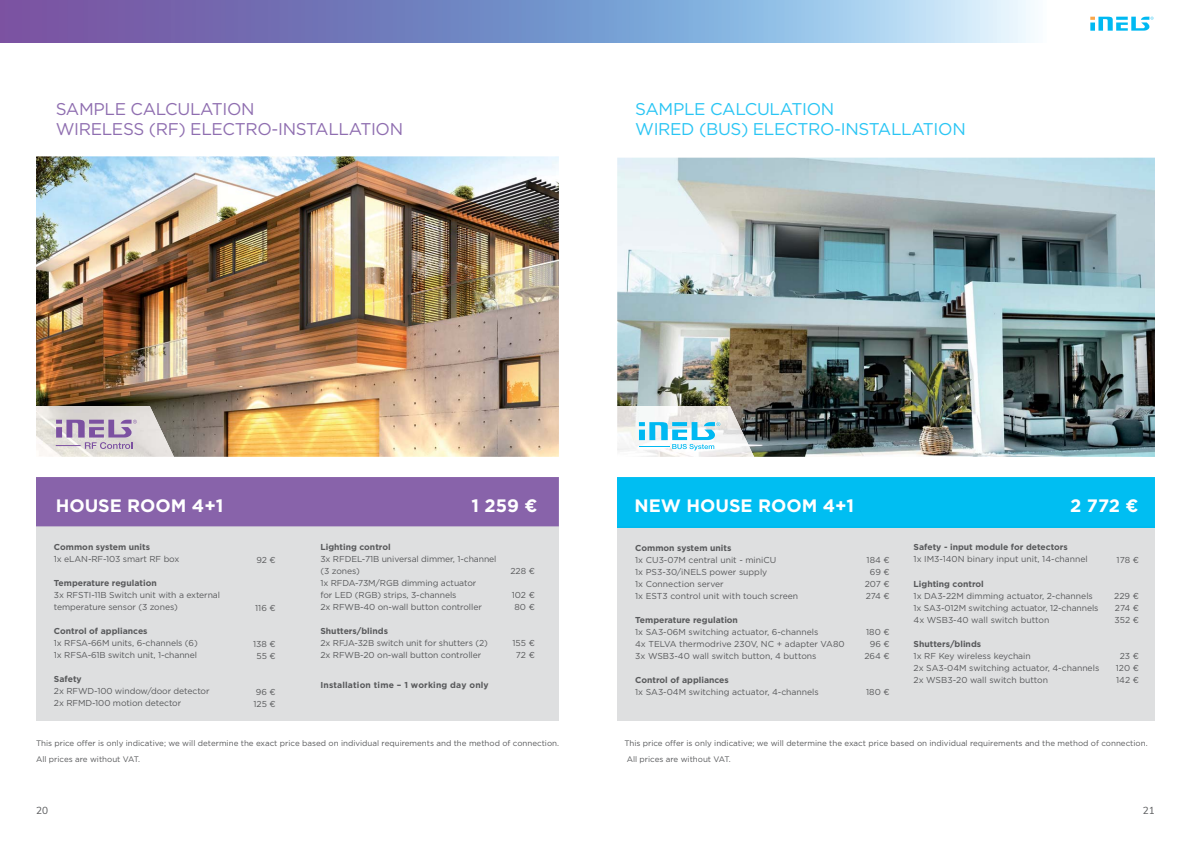
<style>
.page{position:relative;width:1191px;height:842px;background:#fff}
.page>*{position:absolute;margin:0;border:0;box-sizing:border-box;transform-origin:0 0}
.t1{font:700 18px "Gotham";color:#fff}
.t2{font:17px/20.4px "Gotham";letter-spacing:-.02em;color:#8f6eb0}
.t3{font:17px/20.4px "Gotham";letter-spacing:-.02em;color:#2ac5f4}
.t4{font:10px "Muli";color:#58595b}
.t5{font:8.6px/12px "Gotham";letter-spacing:-.01em;color:#58595b}
.t6{font:700 8.6px "Gotham";color:#58595b}
.t7{font:700 8.6px "Gotham";letter-spacing:.02em;color:#58595b}
.t8{font:8px "Gotham";color:#58595b}
</style>
<div class="page">
<img style="left:36px;top:156px;width:523px;height:301px">
<div style="left:36px;top:526px;width:523px;height:194px;background:#dedfe0"></div>
<div style="left:36px;top:477px;width:523px;height:49px;background:#8863aa"></div>
<img style="left:0;top:0;width:1034px;height:43px">
<img style="left:617px;top:158px;width:538px;height:299px">
<div style="left:617px;top:526px;width:538px;height:194px;background:#dedfe0"></div>
<div style="left:617px;top:477px;width:538px;height:49px;background:#00bef2"></div>
<hr style="left:617px;top:526px;width:538px;height:2px;background:#00baee">
<svg style="left:1090px;top:17px;width:63px;height:14px"></svg>
<svg style="left:36px;top:406px;width:139px;height:51px;background:#cac2c7"></svg>
<svg style="left:617px;top:406px;width:138px;height:51px"></svg>
<h2 class="t2" style="left:56px;top:100px;width:349px">SAMPLE CALCULATION<br>WIRELESS (RF) ELECTRO-INSTALLATION</h2>
<h2 class="t3" style="left:635px;top:100px;width:332px">SAMPLE CALCULATION<br>WIRED (BUS) ELECTRO-INSTALLATION</h2>
<h1 class="t1" style="left:56px;top:498px;width:169px">HOUSE ROOM 4+1</h1>
<h1 class="t1" style="left:471px;top:498px;width:67px">1 259 €</h1>
<p class="t6" style="left:54px;top:543px;width:98px">Common system units</p>
<p class="t5" style="left:54px;top:553px;width:127px">1x eLAN-RF-103 smart RF box</p>
<p class="t6" style="left:54px;top:579px;width:104px">Temperature regulation</p>
<p class="t5" style="left:54px;top:589px;width:168px">3x RFSTI-11B Switch unit with a external temperature sensor (3 zones)</p>
<p class="t6" style="left:54px;top:627px;width:95px">Control of appliances</p>
<p class="t5" style="left:54px;top:637px;width:145px">1x RFSA-66M units, 6-channels (6)<br>1x RFSA-61B switch unit, 1-channel</p>
<p class="t6" style="left:54px;top:675px;width:29px">Safety</p>
<p class="t5" style="left:54px;top:685px;width:157px">2x RFWD-100 window/door detector<br>2x RFMD-100 motion detector</p>
<p class="t5" style="left:256px;top:554px;width:21px">92 €</p>
<p class="t5" style="left:255px;top:602px;width:22px">116 €</p>
<p class="t5" style="left:253px;top:638px;width:24px;text-align:center">138 €<br>55 €</p>
<p class="t5" style="left:253px;top:686px;width:24px">96 €<br>125 €</p>
<p class="t6" style="left:320px;top:543px;width:72px">Lighting control</p>
<p class="t5" style="left:320px;top:553px;width:178px">3x RFDEL-71B universal dimmer, 1-channel (3 zones)<br>1x RFDA-73M/RGB dimming actuator<br>for LED (RGB) strips, 3-channels<br>2x RFWB-40 on-wall button controller</p>
<p class="t6" style="left:320px;top:627px;width:69px">Shutters/blinds</p>
<p class="t5" style="left:320px;top:637px;width:169px">2x RFJA-32B switch unit for shutters (2)<br>2x RFWB-20 on-wall button controller</p>
<p class="t7" style="left:320px;top:682px;width:170px">Installation time – 1 working day only</p>
<p class="t5" style="left:510px;top:565px;width:26px">228 €</p>
<p class="t5" style="left:512px;top:589px;width:25px;text-align:center">102 €<br>80 €</p>
<p class="t5" style="left:512px;top:637px;width:24px;text-align:center">155 €<br>72 €</p>
<p class="t8" style="left:36px;top:740px;width:524px">This price offer is only indicative; we will determine the exact price based on individual requirements and the method of connection.</p>
<h1 class="t1" style="left:634px;top:498px;width:221px">NEW HOUSE ROOM 4+1</h1>
<h1 class="t1" style="left:1070px;top:498px;width:70px">2 772 €</h1>
<p class="t6" style="left:635px;top:544px;width:98px">Common system units</p>
<p class="t5" style="left:635px;top:554px;width:165px">1x CU3-07M central unit - miniCU<br>1x PS3-30/iNELS power supply<br>1x Connection server<br>1x EST3 control unit with touch screen</p>
<p class="t6" style="left:635px;top:616px;width:104px">Temperature regulation</p>
<p class="t5" style="left:635px;top:626px;width:211px">1x SA3-06M switching actuator, 6-channels<br>4x TELVA thermodrive 230V, NC + adapter VA80<br>3x WSB3-40 wall switch button, 4 buttons</p>
<p class="t6" style="left:635px;top:676px;width:95px">Control of appliances</p>
<p class="t5" style="left:635px;top:686px;width:185px">1x SA3-04M switching actuator, 4-channels</p>
<p class="t6" style="left:913px;top:544px;width:156px">Safety - input module for detectors</p>
<p class="t5" style="left:913px;top:554px;width:176px">1x IM3-140N binary input unit, 14-channel</p>
<p class="t6" style="left:913px;top:580px;width:72px">Lighting control</p>
<p class="t5" style="left:913px;top:590px;width:186px">1x DA3-22M dimming actuator, 2-channels<br>1x SA3-012M switching actuator, 12-channels<br>4x WSB3-40 wall switch button</p>
<p class="t6" style="left:913px;top:640px;width:69px">Shutters/blinds</p>
<p class="t5" style="left:913px;top:650px;width:187px">1x RF Key wireless keychain<br>2x SA3-04M switching actuator, 4-channels<br>2x WSB3-20 wall switch button</p>
<p class="t5" style="left:864px;top:554px;width:26px;text-align:center">184 €<br>69 €<br>207 €<br>274 €</p>
<p class="t5" style="left:864px;top:626px;width:27px;text-align:right">180 €<br>96 €<br>264 €</p>
<p class="t5" style="left:866px;top:686px;width:25px">180 €</p>
<p class="t5" style="left:1116px;top:555px;width:24px">178 €</p>
<p class="t5" style="left:1114px;top:591px;width:26px;text-align:justify">229 € 274 € 352 €</p>
<p class="t5" style="left:1115px;top:651px;width:25px;text-align:center">23 €<br>120 €<br>142 €</p>
<p class="t8" style="left:624px;top:740px;width:525px">This price offer is only indicative; we will determine the exact price based on individual requirements and the method of connection.</p>
<p class="t8" style="left:36px;top:756px;width:106px">All prices are without VAT.</p>
<p class="t8" style="left:626px;top:756px;width:106px">All prices are without VAT.</p>
<p class="t4" style="left:36px;top:804px;width:13px">20</p>
<p class="t4" style="left:1143px;top:804px;width:13px">21</p>
</div>
